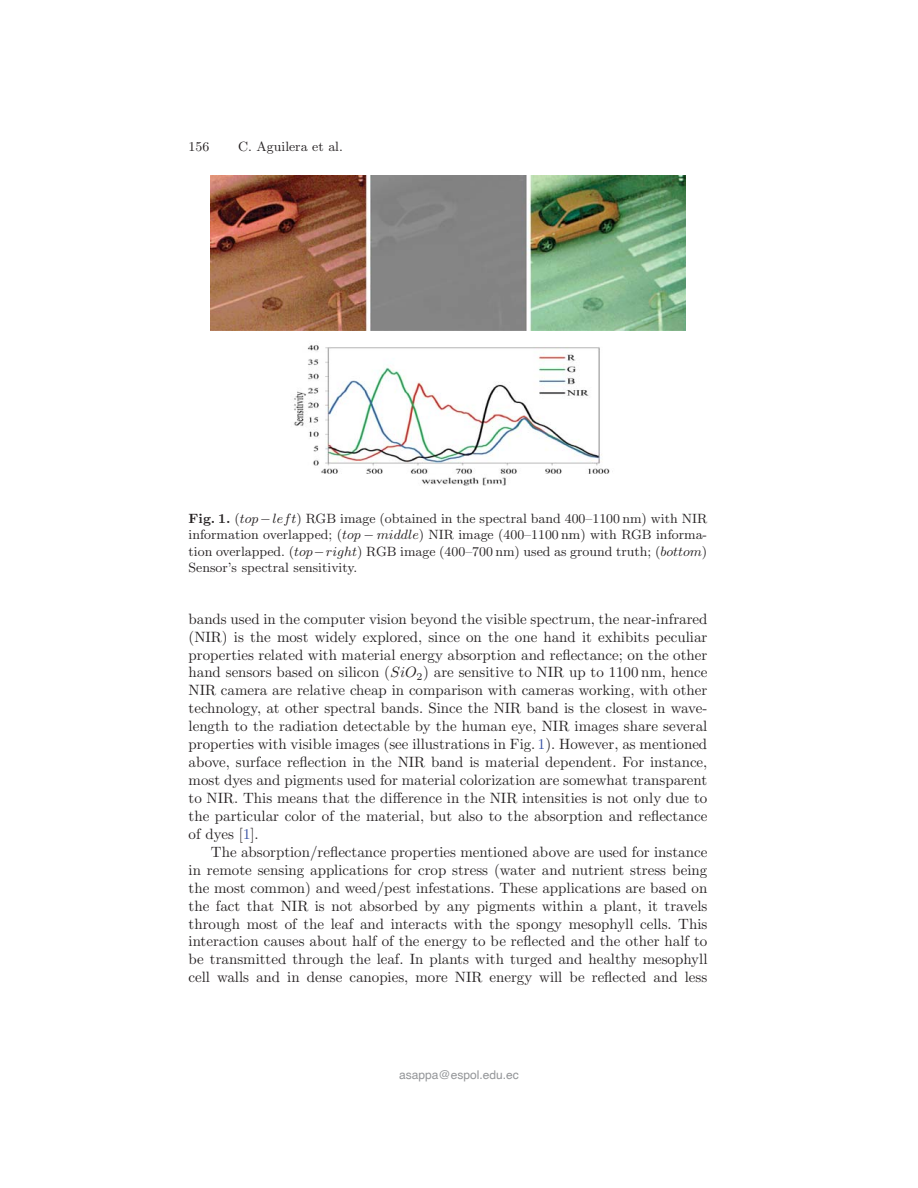
<style>
.page{position:relative;width:918px;height:1188px;background:#fff}
.page>*{position:absolute;margin:0;border:0;box-sizing:border-box;transform-origin:0 0}
.t1{font:15px/18px "CMR10";color:#231f20;text-align:justify}
.t2{font:13.5px/16.5px "CMR9";color:#231f20;text-align:justify}
.t3{font:12px "Helvetica";color:#939598}
.s1{font-family:"CMBX9"}
.s2{font-family:"CMMI9"}
.s3{font-family:"CMSY9"}
.s4{font-family:"CMMI10"}
.s5{color:#344ea2}
</style>
<div class="page">
<img style="left:210px;top:175px;width:476px;height:156px">
<img style="left:294px;top:345px;width:316px;height:141px">
<p class="t2" style="left:189px;top:139px;width:22px">156</p>
<p class="t2" style="left:238px;top:139px;width:106px">C. Aguilera et al.</p>
<p class="t2" style="left:189px;top:511px;width:520px"><span class="s1">Fig. 1.</span> (<span class="s2">top</span><span class="s3">−</span><span class="s2">left</span>) RGB image (obtained in the spectral band 400–1100 nm) with NIR information overlapped; (<span class="s2">top</span> <span class="s3">−</span> <span class="s2">middle</span>) NIR image (400–1100 nm) with RGB informa&shy;tion overlapped. (<span class="s2">top</span><span class="s3">−</span><span class="s2">right</span>) RGB image (400–700 nm) used as ground truth; (<span class="s2">bottom</span>)<br>Sensor’s spectral sensitivity.</p>
<p class="t1" style="left:189px;top:611px;width:520px">bands used in the computer vision beyond the visible spectrum, the near-infrared (NIR) is the most widely explored, since on the one hand it exhibits peculiar properties related with material energy absorption and reflectance; on the other hand sensors based on silicon (<span class="s4">SiO</span><sub>2</sub>) are sensitive to NIR up to 1100 nm, hence NIR camera are relative cheap in comparison with cameras working, with other technology, at other spectral bands. Since the NIR band is the closest in wave&shy;length to the radiation detectable by the human eye, NIR images share several properties with visible images (see illustrations in Fig. <span class="s5">1</span>). However, as mentioned above, surface reflection in the NIR band is material dependent. For instance, most dyes and pigments used for material colorization are somewhat transparent to NIR. This means that the difference in the NIR intensities is not only due to the particular color of the material, but also to the absorption and reflectance of dyes [<span class="s5">1</span>].</p>
<p class="t1" style="left:189px;top:844px;width:520px;text-indent:22px">The absorption/reflectance properties mentioned above are used for instance in remote sensing applications for crop stress (water and nutrient stress being the most common) and weed/pest infestations. These applications are based on the fact that NIR is not absorbed by any pigments within a plant, it travels through most of the leaf and interacts with the spongy mesophyll cells. This interaction causes about half of the energy to be reflected and the other half to be transmitted through the leaf. In plants with turged and healthy mesophyll cell walls and in dense canopies, more NIR energy will be reflected and less</p>
<p class="t3" style="left:399px;top:1067px;width:121px">asappa@espol.edu.ec</p>
</div>
